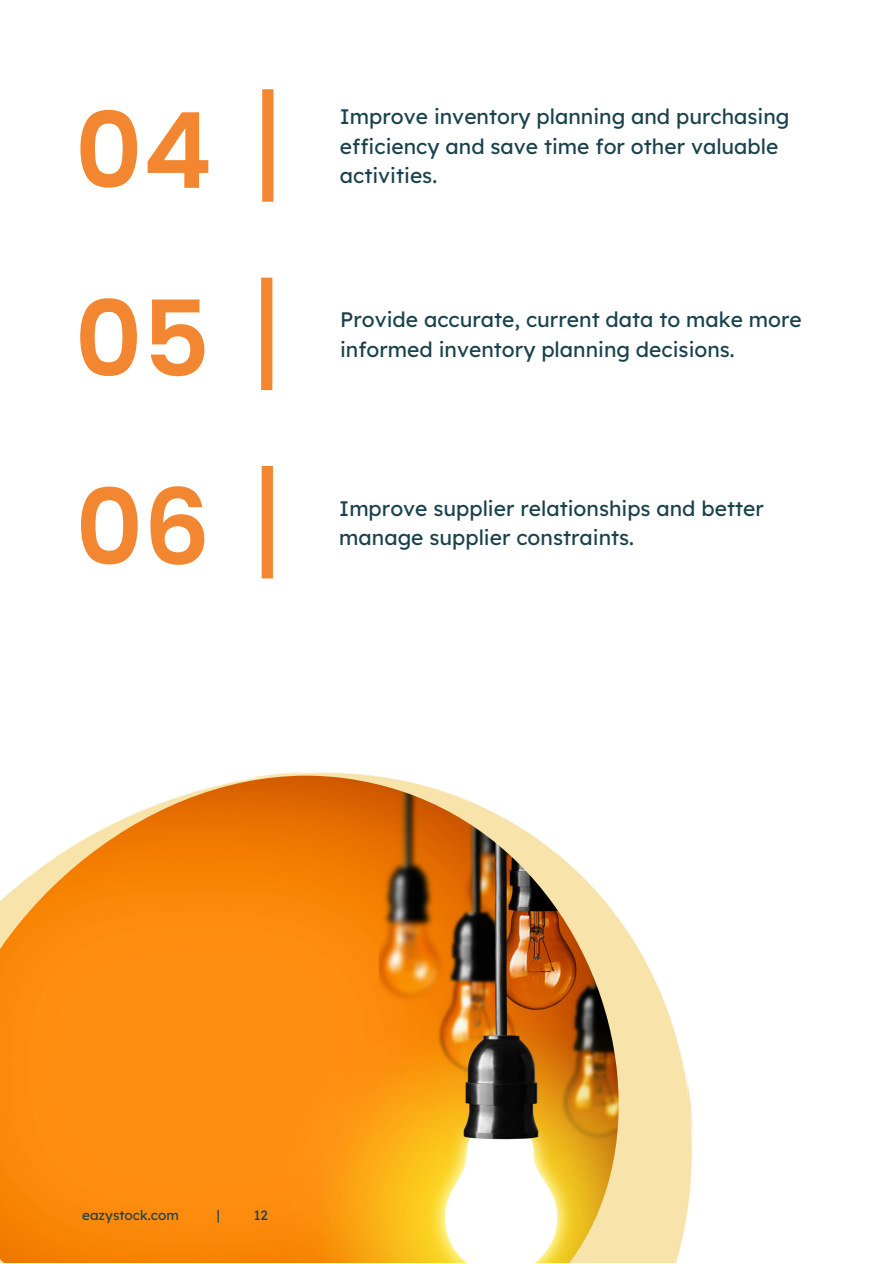
<style>
.page{position:relative;width:893px;height:1264px;background:#fff}
.page>*{position:absolute;margin:0;border:0;box-sizing:border-box;transform-origin:0 0}
.t1{font:600 104.85px "Poppins";color:#f38630}
.t2{font:21px/29.2px "Lexend";color:#1a424c}
.t3{font:13.5px "Lexend";color:#1a424c}
</style>
<div class="page">
<img style="left:270px;top:771px;width:423px;height:491px">
<img style="left:0;top:775px;width:618px;height:487px">
<div style="left:261px;top:277px;width:11px;height:113px;background:#f38630"></div>
<div style="left:262px;top:466px;width:11px;height:112px;background:#f38630"></div>
<div style="left:262px;top:89px;width:11px;height:113px;background:#f38630"></div>
<p class="t1" style="left:75px;top:78px;width:139px">04</p>
<p class="t2" style="left:340px;top:102px;width:451px">Improve inventory planning and purchasing efficiency and save time for other valuable activities.</p>
<p class="t1" style="left:75px;top:266px;width:137px">05</p>
<p class="t1" style="left:75px;top:454px;width:136px">06</p>
<p class="t2" style="left:340px;top:305px;width:463px">Provide accurate, current data to make more</p>
<p class="t2" style="left:340px;top:334px;width:396px">informed inventory planning decisions.</p>
<p class="t2" style="left:339px;top:493px;width:426px">Improve supplier relationships and better</p>
<p class="t2" style="left:339px;top:522px;width:296px">manage supplier constraints.</p>
<p class="t3" style="left:82px;top:1205px;width:98px">eazystock.com</p>
<p class="t3" style="left:217px;top:1205px;width:5px">|</p>
<p class="t3" style="left:254px;top:1205px;width:16px">12</p>
</div>
